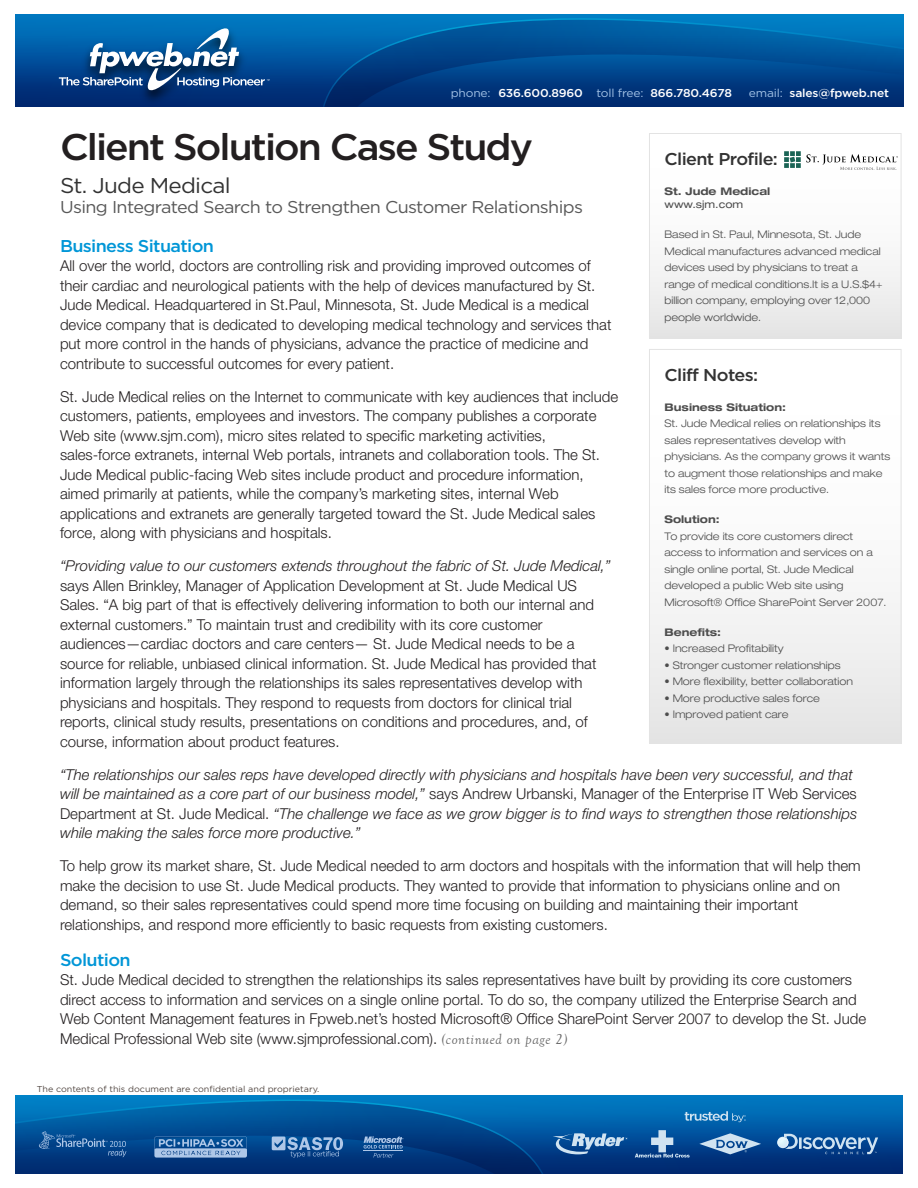
<style>
.page{position:relative;width:918px;height:1188px;background:#fff}
.page>*{position:absolute;margin:0;border:0;box-sizing:border-box;transform-origin:0 0}
.t1{font:500 37.05px "Gotham";letter-spacing:-.05em;color:#231f20;scale:1.05 1}
.t2{font:21.3px "Gotham";letter-spacing:-.035em;color:#333;scale:1.05 1}
.t3{font:17.1px "Gotham";letter-spacing:-.035em;color:#595959;scale:1.05 1}
.t4{font:500 17.1px "Gotham";letter-spacing:-.035em;color:#0096d7;scale:1.05 1}
.t5{font:500 17.1px "Gotham";letter-spacing:-.035em;color:#333;scale:1.05 1}
.t6{font:300 15px/19.5px "Helvetica Neue LT Std";color:#231f20}
.t7{font:italic 300 15px/19.5px "Helvetica Neue LT Std";color:#231f20}
.t8{font:500 11.4px "Gotham";letter-spacing:-.015em;color:#fff;scale:1.05 1}
.t9{font:300 expanded 10.5px/16.5px "Helvetica Neue LT Std";color:#4d4d4d}
.t10{font:700 expanded 10.5px/13.5px "Helvetica Neue LT Std";color:#4d4d4d}
.t11{font:8.55px "Gotham";color:#544a45;scale:1.05 1}
.s1{font-weight:400;color:#a1c0e5}
.s2{font-style:italic}
.s3{font-style:normal}
.s4{font-family:"Goudy Old Style T";font-weight:400;font-style:italic;color:#666}
.s5{font-weight:400}
.s6{font-weight:700}
</style>
<div class="page">
<div style="left:649px;top:349px;width:252px;height:394px;background:linear-gradient(to bottom,#fff,#e9e9e9)"></div>
<div style="left:649px;top:349px;width:252px;height:395px;border:1px solid #e3e3e3"></div>
<div style="left:649px;top:134px;width:252px;height:204px;background:linear-gradient(to bottom,#fff,#e9e9e9)"></div>
<div style="left:649px;top:133px;width:252px;height:206px;border:1px solid #e3e3e3"></div>
<svg style="left:784px;top:151px;width:114px;height:19px"></svg>
<div style="left:15px;top:1096px;width:888px;height:77px;background:linear-gradient(to bottom,#007ec8,#00226c)"></div>
<svg style="left:699px;top:1133px;width:62px;height:21px"></svg>
<svg style="left:777px;top:1134px;width:101px;height:20px;background:#4476ae"></svg>
<svg style="left:635px;top:1130px;width:55px;height:28px;background:#336ba8"></svg>
<svg style="left:685px;top:1111px;width:60px;height:11px"></svg>
<svg style="left:15px;top:1100px;width:613px;height:73px;background:#0b5397"></svg>
<svg style="left:15px;top:15px;width:889px;height:92px;background:#004e95"></svg>
<img style="left:77px;top:23px;width:175px;height:84px">
<svg style="left:59px;top:26px;width:211px;height:67px;background:#2e6ca4"></svg>
<p class="t8" style="left:451px;top:87px;width:269px"><span class="s1">phone:</span> 636.600.8960 <span class="s1">toll free:</span> 866.780.4678</p>
<p class="t8" style="left:749px;top:87px;width:135px"><span class="s1">email:</span> sales@fpweb.net</p>
<p class="t1" style="left:60px;top:126px;width:452px">Client Solution Case Study</p>
<p class="t2" style="left:60px;top:174px;width:164px">St. Jude Medical</p>
<p class="t3" style="left:60px;top:197px;width:500px">Using Integrated Search to Strengthen Customer Relationships</p>
<p class="t4" style="left:60px;top:236px;width:148px">Business Situation</p>
<p class="t6" style="left:60px;top:256px;width:553px">All over the world, doctors are controlling risk and providing improved outcomes of their cardiac and neurological patients with the help of devices manufactured by St.<br>Jude Medical. Headquartered in St.Paul, Minnesota, St. Jude Medical is a medical device company that is dedicated to developing medical technology and services that put more control in the hands of physicians, advance the practice of medicine and contribute to successful outcomes for every patient.</p>
<p class="t6" style="left:60px;top:387px;width:560px">St. Jude Medical relies on the Internet to communicate with key audiences that include customers, patients, employees and investors. The company publishes a corporate Web site (www.sjm.com), micro sites related to specific marketing activities, sales-force extranets, internal Web portals, intranets and collaboration tools. The St.<br>Jude Medical public-facing Web sites include product and procedure information, aimed primarily at patients, while the company’s marketing sites, internal Web applications and extranets are generally targeted toward the St. Jude Medical sales force, along with physicians and hospitals.</p>
<p class="t6" style="left:60px;top:556px;width:552px"><span class="s2">“Providing value to our customers extends throughout the fabric of St. Jude Medical,” </span>says Allen Brinkley, Manager of Application Development at St. Jude Medical US Sales. “A big part of that is effectively delivering information to both our internal and external customers.” To maintain trust and credibility with its core customer audiences—cardiac doctors and care centers— St. Jude Medical needs to be a source for reliable, unbiased clinical information. St. Jude Medical has provided that information largely through the relationships its sales representatives develop with physicians and hospitals. They respond to requests from doctors for clinical trial reports, clinical study results, presentations on conditions and procedures, and, of course, information about product features.</p>
<p class="t7" style="left:60px;top:765px;width:799px">“The relationships our sales reps have developed directly with physicians and hospitals have been very successful, and that will be maintained as a core part of our business model,” <span class="s3">says Andrew Urbanski, Manager of the Enterprise IT Web Services Department at St. Jude Medical.</span> “The challenge we face as we grow bigger is to find ways to strengthen those relationships while making the sales force more productive.”</p>
<p class="t6" style="left:60px;top:856px;width:802px">To help grow its market share, St. Jude Medical needed to arm doctors and hospitals with the information that will help them make the decision to use St. Jude Medical products. They wanted to provide that information to physicians online and on demand, so their sales representatives could spend more time focusing on building and maintaining their important relationships, and respond more efficiently to basic requests from existing customers.</p>
<p class="t4" style="left:60px;top:950px;width:69px">Solution</p>
<p class="t6" style="left:60px;top:970px;width:808px">St. Jude Medical decided to strengthen the relationships its sales representatives have built by providing its core customers direct access to information and services on a single online portal. To do so, the company utilized the Enterprise Search and Web Content Management features in Fpweb.net’s hosted Microsoft® Office SharePoint Server 2007 to develop the St. Jude Medical Professional Web site (www.sjmprofessional.com). <span class="s4">(continued on page 2)</span></p>
<p class="t5" style="left:664px;top:149px;width:110px">Client Profile:</p>
<p class="t10" style="left:664px;top:184px;width:107px">St. Jude Medical <span class="s5">www.sjm.com</span></p>
<p class="t9" style="left:664px;top:226px;width:220px">Based in St. Paul, Minnesota, St. Jude Medical manufactures advanced medical devices used by physicians to treat a range of medical conditions.It is a U.S.$4+ billion company, employing over 12,000 people worldwide.</p>
<p class="t5" style="left:664px;top:365px;width:91px">Cliff Notes:</p>
<p class="t9" style="left:664px;top:399px;width:227px"><span class="s6">Business Situation:<br></span>St. Jude Medical relies on relationships its sales representatives develop with physicians. As the company grows it wants to augment those relationships and make its sales force more productive.</p>
<p class="t9" style="left:664px;top:511px;width:224px"><span class="s6">Solution:<br></span>To provide its core customers direct access to information and services on a single online portal, St. Jude Medical developed a public Web site using Microsoft® Office SharePoint Server 2007.</p>
<p class="t10" style="left:664px;top:625px;width:58px">Benefits:</p>
<p class="t9" style="left:664px;top:640px;width:121px">• Increased Profitability</p>
<p class="t9" style="left:664px;top:656px;width:178px">• Stronger customer relationships</p>
<p class="t9" style="left:664px;top:673px;width:190px">• More flexibility, better collaboration</p>
<p class="t9" style="left:664px;top:689px;width:157px">• More productive sales force</p>
<p class="t9" style="left:664px;top:706px;width:126px">• Improved patient care</p>
<p class="t11" style="left:37px;top:1084px;width:271px">The contents of this document are confidential and proprietary.</p>
</div>
